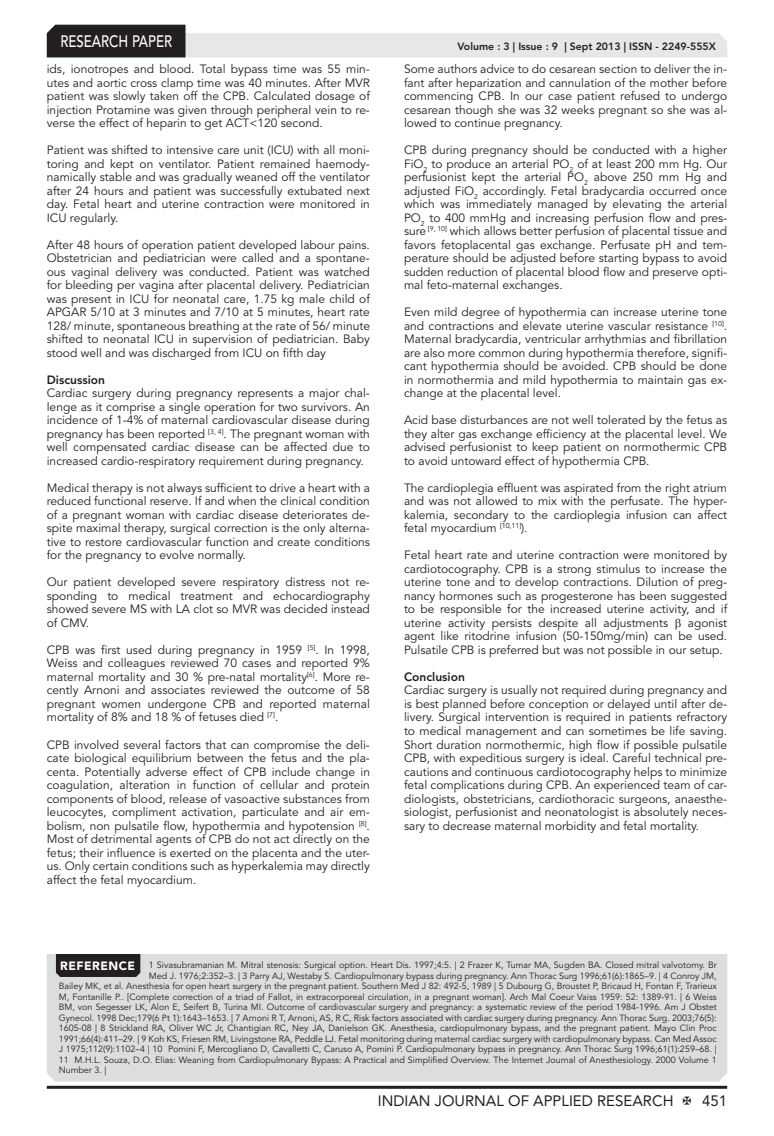
<style>
.page{position:relative;width:774px;height:1136px;background:#fff}
.page>*{position:absolute;margin:0;border:0;box-sizing:border-box;transform-origin:0 0}
.t1{font:500 16.5px "Avenir LT Std";color:#fff;scale:.8 1}
.t2{font:15px "Avenir LT Std";color:#231f20}
.Body_Text{font:12px/13.5px "Avenir LT Std";color:#231f20;text-align:justify}
.Bold{font:800 12px "Avenir LT Std";color:#231f20}
.t3{font:900 12px "Avenir LT Std";letter-spacing:.04em;color:#fff}
.t4{font:800 10.5px "Avenir LT Std";color:#231f20}
.Reference{font:9px "Avenir LT Std";color:#231f20}
.s1{color:#000}
</style>
<div class="page">
<hr style="left:47px;top:1085px;width:680px;height:3px;background:#231f20">
<svg style="left:47px;top:25px;width:680px;height:32px"></svg>
<div style="left:47px;top:954px;width:680px;height:127px;background:#dcdddf"></div>
<div style="left:56px;top:954px;width:84px;height:22px;background:#231f20"></div>
<h1 class="t1" style="left:60px;top:32px;width:141px">RESEARCH PAPER</h1>
<p class="Body_Text" style="left:47px;top:62px;width:325px">ids, ionotropes and blood. Total bypass time was 55 min&shy;utes and aortic cross clamp time was 40 minutes. After MVR patient was slowly taken off the CPB. Calculated dosage of injection Protamine was given through peripheral vein to re&shy;verse the effect of heparin to get ACT&lt;120 second.</p>
<p class="Body_Text" style="left:47px;top:143px;width:325px">Patient was shifted to intensive care unit (ICU) with all moni&shy;toring and kept on ventilator. Patient remained haemody&shy;namically stable and was gradually weaned off the ventilator after 24 hours and patient was successfully extubated next day. Fetal heart and uterine contraction were monitored in ICU regularly.</p>
<p class="Body_Text" style="left:47px;top:238px;width:325px">After 48 hours of operation patient developed labour pains.<br>Obstetrician and pediatrician were called and a spontane&shy;ous vaginal delivery was conducted. Patient was watched for bleeding per vagina after placental delivery. Pediatrician was present in ICU for neonatal care, 1.75 kg male child of APGAR 5/10 at 3 minutes and 7/10 at 5 minutes, heart rate 128/ minute, spontaneous breathing at the rate of 56/ minute shifted to neonatal ICU in supervision of pediatrician. Baby stood well and was discharged from ICU on fifth day</p>
<p class="Bold" style="left:47px;top:372px;width:60px">Discussion</p>
<p class="Body_Text" style="left:47px;top:386px;width:325px">Cardiac surgery during pregnancy represents a major chal&shy;lenge as it comprise a single operation for two survivors. An incidence of 1-4% of maternal cardiovascular disease during pregnancy has been reported <sup>[</sup><sup>3,</sup> <sup>4</sup><sup>]</sup>. The pregnant woman with well compensated cardiac disease can be affected due to increased cardio-respiratory requirement during pregnancy.</p>
<p class="Body_Text" style="left:47px;top:481px;width:325px">Medical therapy is not always sufficient to drive a heart with a reduced functional reserve. If and when the clinical condition of a pregnant woman with cardiac disease deteriorates de&shy;spite maximal therapy, surgical correction is the only alterna&shy;tive to restore cardiovascular function and create conditions for the pregnancy to evolve normally.</p>
<p class="Body_Text" style="left:47px;top:575px;width:325px">Our patient developed severe respiratory distress not re&shy;sponding to medical treatment and echocardiography showed severe MS with LA clot so MVR was decided instead of CMV.</p>
<p class="Body_Text" style="left:47px;top:643px;width:325px">CPB was first used during pregnancy in 1959 <sup>[</sup><sup>5</sup><sup>]</sup>. In 1998, Weiss and colleagues reviewed 70 cases and reported 9% maternal mortality and 30 % pre-natal mortality<sup>[</sup><sup>6</sup><sup>]</sup><span class="s1">.</span> More re&shy;cently Arnoni and associates reviewed the outcome of 58 pregnant women undergone CPB and reported maternal mortality of 8% and 18 % of fetuses died <sup>[</sup><sup>7</sup><sup>]</sup>.</p>
<p class="Body_Text" style="left:47px;top:737px;width:325px">CPB involved several factors that can compromise the deli&shy;cate biological equilibrium between the fetus and the pla&shy;centa. Potentially adverse effect of CPB include change in coagulation, alteration in function of cellular and protein components of blood, release of vasoactive substances from leucocytes, compliment activation, particulate and air em&shy;bolism, non pulsatile flow, hypothermia and hypotension <sup>[</sup><sup>8</sup><sup>]</sup>.<br>Most of detrimental agents of CPB do not act directly on the fetus; their influence is exerted on the placenta and the uter&shy;us. Only certain conditions such as hyperkalemia may directly affect the fetal myocardium.</p>
<p class="t4" style="left:457px;top:41px;width:260px">Volume : 3 | Issue : 9 | Sept 2013 | ISSN - 2249-555X</p>
<p class="Body_Text" style="left:404px;top:62px;width:325px">Some authors advice to do cesarean section to deliver the in&shy;fant after heparization and cannulation of the mother before commencing CPB. In our case patient refused to undergo cesarean though she was 32 weeks pregnant so she was al&shy;lowed to continue pregnancy.</p>
<p class="Body_Text" style="left:404px;top:143px;width:325px">CPB during pregnancy should be conducted with a higher FiO<sub>2</sub> to produce an arterial PO<sub>2</sub> of at least 200 mm Hg. Our perfusionist kept the arterial PO<sub>2</sub> above 250 mm Hg and adjusted FiO<sub>2</sub> accordingly. Fetal bradycardia occurred once which was immediately managed by elevating the arterial PO<sub>2</sub> to 400 mmHg and increasing perfusion flow and pres&shy;sure <sup>[</sup><sup>9,</sup> <sup>10</sup><sup>]</sup> which allows better perfusion of placental tissue and favors fetoplacental gas exchange. Perfusate pH and tem&shy;perature should be adjusted before starting bypass to avoid sudden reduction of placental blood flow and preserve opti&shy;mal feto-maternal exchanges.</p>
<p class="Body_Text" style="left:404px;top:305px;width:325px">Even mild degree of hypothermia can increase uterine tone and contractions and elevate uterine vascular resistance <sup>[</sup><sup>10</sup><sup>]</sup>.<br>Maternal bradycardia, ventricular arrhythmias and fibrillation are also more common during hypothermia therefore, signifi&shy;cant hypothermia should be avoided. CPB should be done in normothermia and mild hypothermia to maintain gas ex&shy;change at the placental level.</p>
<p class="Body_Text" style="left:404px;top:413px;width:325px">Acid base disturbances are not well tolerated by the fetus as they alter gas exchange efficiency at the placental level. We advised perfusionist to keep patient on normothermic CPB to avoid untoward effect of hypothermia CPB.</p>
<p class="Body_Text" style="left:404px;top:481px;width:325px">The cardioplegia effluent was aspirated from the right atrium and was not allowed to mix with the perfusate. The hyper&shy;kalemia, secondary to the cardioplegia infusion can affect fetal myocardium <sup>[10</sup><sup>,11</sup><sup>]</sup>).</p>
<p class="Body_Text" style="left:404px;top:548px;width:325px">Fetal heart rate and uterine contraction were monitored by cardiotocography. CPB is a strong stimulus to increase the uterine tone and to develop contractions. Dilution of preg&shy;nancy hormones such as progesterone has been suggested to be responsible for the increased uterine activity, and if uterine activity persists despite all adjustments</p>
<p class="Body_Text" style="left:404px;top:616px;width:325px;text-indent:284px">agonist agent like ritodrine infusion (50-150mg/min) can be used.<br>Pulsatile CPB is preferred but was not possible in our setup.</p>
<p class="Bold" style="left:404px;top:669px;width:62px">Conclusion</p>
<p class="Body_Text" style="left:404px;top:683px;width:325px">Cardiac surgery is usually not required during pregnancy and is best planned before conception or delayed until after de&shy;livery. Surgical intervention is required in patients refractory to medical management and can sometimes be life saving.<br>Short duration normothermic, high flow if possible pulsatile CPB, with expeditious surgery is ideal. Careful technical pre&shy;cautions and continuous cardiotocography helps to minimize fetal complications during CPB. An experienced team of car&shy;diologists, obstetricians, cardiothoracic surgeons, anaesthe&shy;siologist, perfusionist and neonatologist is absolutely neces&shy;sary to decrease maternal morbidity and fetal mortality.</p>
<p class="t3" style="left:60px;top:958px;width:76px">REFERENCE</p>
<p class="Reference" style="left:149px;top:959px;width:569px">1 Sivasubramanian M. Mitral stenosis: Surgical option. Heart Dis. 1997;4:5. | 2 Frazer K, Tumar MA, Sugden BA. Closed mitral valvotomy. Br</p>
<p class="Reference" style="left:149px;top:970px;width:569px">Med J. 1976;2:352–3. | 3 Parry AJ, Westaby S. Cardiopulmonary bypass during pregnancy. Ann Thorac Surg 1996;61(6):1865–9. | 4 Conroy JM,</p>
<p class="Reference" style="left:59px;top:980px;width:660px">Bailey MK, et al. Anesthesia for open heart surgery in the pregnant patient. Southern Med J 82: 492-5, 1989 | 5 Dubourg G, Broustet P, Bricaud H, Fontan F, Trarieux</p>
<p class="Reference" style="left:59px;top:991px;width:660px">M, Fontanille P.. [Complete correction of a triad of Fallot, in extracorporeal circulation, in a pregnant woman]. Arch Mal Coeur Vaiss 1959: 52: 1389-91. | 6 Weiss</p>
<p class="Reference" style="left:59px;top:1001px;width:660px">BM, von Segesser LK, Alon E, Seifert B, Turina MI. Outcome of cardiovascular surgery and pregnancy: a systematic review of the period 1984-1996. Am J Obstet</p>
<p class="Reference" style="left:59px;top:1012px;width:660px">Gynecol. 1998 Dec;179(6 Pt 1):1643–1653. | 7 Arnoni R T, Arnoni, AS, R C, Risk factors associated with cardiac surgery during pregnancy. Ann Thorac Surg. 2003;76(5):</p>
<p class="Reference" style="left:59px;top:1022px;width:659px">1605-08 | 8 Strickland RA, Oliver WC Jr, Chantigian RC, Ney JA, Danielson GK. Anesthesia, cardiopulmonary bypass, and the pregnant patient. Mayo Clin Proc</p>
<p class="Reference" style="left:59px;top:1033px;width:660px">1991;66(4):411–29. | 9 Koh KS, Friesen RM, Livingstone RA, Peddle LJ. Fetal monitoring during maternal cardiac surgery with cardiopulmonary bypass. Can Med Assoc</p>
<p class="Reference" style="left:59px;top:1043px;width:659px">J 1975;112(9):1102–4 | 10 Pomini F, Mercogliano D, Cavalletti C, Caruso A, Pomini P. Cardiopulmonary bypass in pregnancy. Ann Thorac Surg 1996;61(1):259–68. |</p>
<p class="Reference" style="left:59px;top:1054px;width:660px">11 M.H.L. Souza, D.O. Elias: Weaning from Cardiopulmonary Bypass: A Practical and Simplified Overview. The Internet Journal of Anesthesiology. 2000 Volume 1</p>
<p class="Reference" style="left:59px;top:1064px;width:49px">Number 3. |</p>
<p class="t2" style="left:378px;top:1091px;width:297px">INDIAN JOURNAL OF APPLIED RESEARCH</p>
<p class="t2" style="left:702px;top:1091px;width:27px">451</p>
</div>
